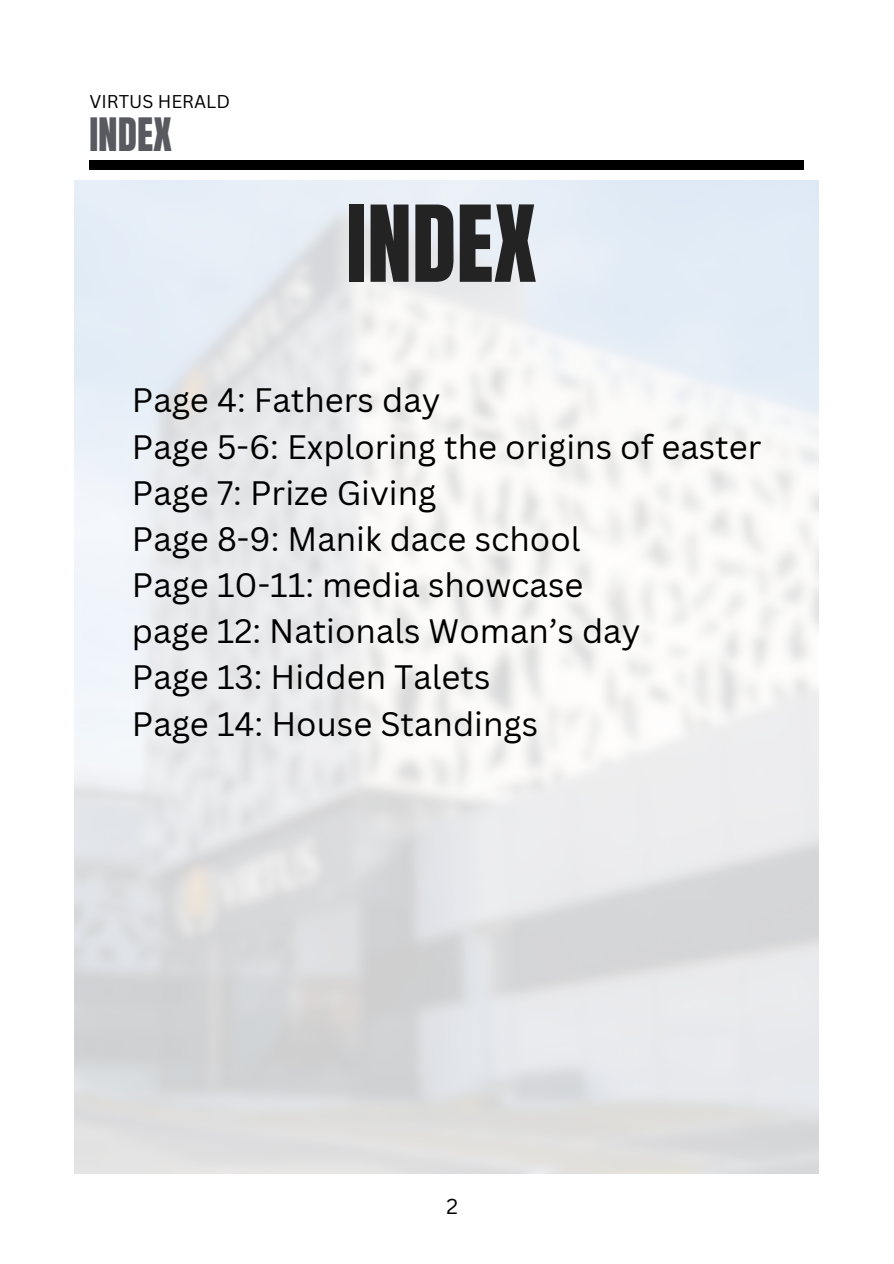
<style>
.page{position:relative;width:894px;height:1264px;background:#fff}
.page>*{position:absolute;margin:0;border:0;box-sizing:border-box;transform-origin:0 0}
.t1{font:90px "Anton";color:#242323}
.t2{font:39.15px "Anton";color:#595a60}
.t3{font:33px/46.2px "Canva Sans";color:#000}
.t4{font:21px "Canva Sans";color:#000}
.t5{font:18px "Canva Sans";color:#000}
</style>
<div class="page">
<div style="left:89px;top:160px;width:715px;height:10px;background:#000"></div>
<p class="t5" style="left:89px;top:88px;width:142px">VIRTUS HERALD</p>
<h2 class="t2" style="left:89px;top:106px;width:84px">INDEX</h2>
<p class="t1" style="left:346px;top:179px;width:192px">INDEX</p>
<h3 class="t3" style="left:132px;top:376px;width:631px">Page 4: Fathers day<br>Page 5-6: Exploring the origins of easter<br>Page 7: Prize Giving<br>Page 8-9: Manik dace school<br>Page 10-11: media showcase<br>page 12: Nationals Woman’s day<br>Page 13: Hidden Talets<br>Page 14: House Standings</h3>
<h1 class="t4" style="left:446px;top:1191px;width:13px">2</h1>
</div>
